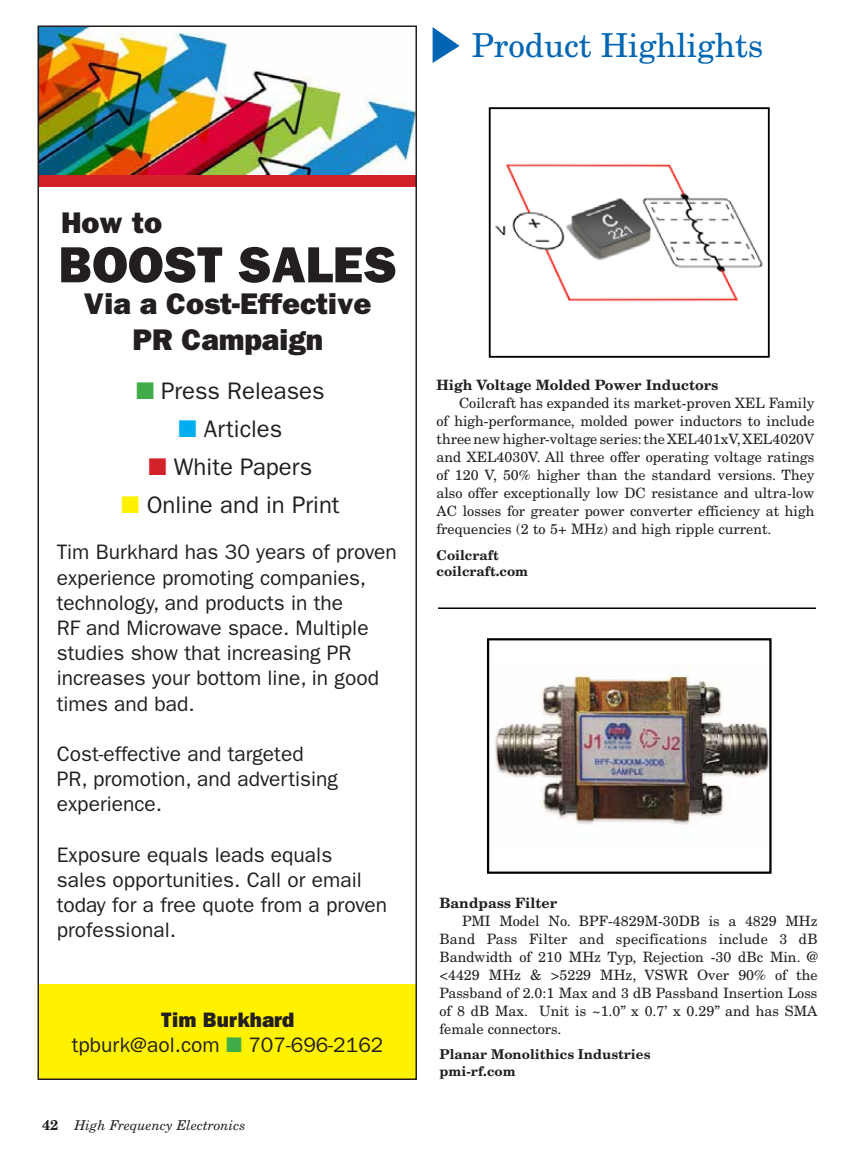
<style>
.page{position:relative;width:864px;height:1161px;background:#fff}
.page>*{position:absolute;margin:0;border:0;box-sizing:border-box;transform-origin:0 0}
.t1{font:51px "ITC Franklin Gothic Std Hvy";color:#231f20}
.t2{font:33px "New Century Schlbk";color:#0066b3}
.t3{font:30px/36px "ITC Franklin Gothic Std Hvy";color:#231f20;text-align:center}
.t4{font:24px "ITC Franklin Gothic Std";color:#231f20}
.t5{font:21px/25.2px "ITC Franklin Gothic Std";color:#231f20}
.t6{font:21px "ITC Franklin Gothic Std Hvy";color:#231f20}
.t7{font:14.25px/18px "New Century Schlbk";color:#231f20;text-align:justify}
.t8{font:700 14.25px "New Century Schlbk";color:#231f20}
.t9{font:700 13.5px/16.5px "New Century Schlbk";color:#231f20}
.t10{font:italic 13.5px "New Century Schlbk";color:#231f20}
.s1{color:#41ad49}
.s2{color:#00aeef}
.s3{color:#d2232a}
.s4{color:#fff200}
.s5{font-weight:700;font-style:normal;font-size:14.25px}
</style>
<div class="page">
<img style="left:41px;top:29px;width:373px;height:146px">
<div style="left:39px;top:175px;width:377px;height:12px;background:#d2232a"></div>
<div style="left:39px;top:985px;width:377px;height:94px;background:#fff200"></div>
<div style="left:38px;top:26px;width:379px;height:1054px;border:2px solid #231f20"></div>
<svg style="left:432px;top:27px;width:28px;height:36px"></svg>
<img style="left:495px;top:163px;width:268px;height:139px">
<div style="left:489px;top:107px;width:281px;height:251px;border:2px solid #000"></div>
<img style="left:494px;top:669px;width:275px;height:156px">
<div style="left:487px;top:638px;width:285px;height:236px;border:2px solid #000"></div>
<hr style="left:438px;top:608px;width:378px;height:1px;background:#000">
<h2 class="t2" style="left:472px;top:25px;width:293px">Product Highlights</h2>
<h3 class="t3" style="left:61px;top:205px;width:102px">How to</h3>
<h1 class="t1" style="left:58px;top:235px;width:340px">BOOST SALES</h1>
<h3 class="t3" style="left:84px;top:286px;width:289px">Via a Cost-Effective<br>PR Campaign</h3>
<h3 class="t4" style="left:136px;top:377px;width:190px"><span class="s1">■</span> Press Releases</h3>
<h3 class="t4" style="left:178px;top:415px;width:105px"><span class="s2">■</span> Articles</h3>
<h3 class="t4" style="left:148px;top:453px;width:165px"><span class="s3">■</span> White Papers</h3>
<h3 class="t4" style="left:121px;top:491px;width:220px"><span class="s4">■</span> Online and in Print</h3>
<h3 class="t5" style="left:57px;top:540px;width:342px">Tim Burkhard has 30 years of proven experience promoting companies, technology, and products in the<br>RF and Microwave space. Multiple studies show that increasing PR increases your bottom line, in good times and bad.</h3>
<h3 class="t5" style="left:57px;top:741px;width:283px">Cost-effective and targeted<br>PR, promotion, and advertising experience.</h3>
<h3 class="t5" style="left:57px;top:842px;width:332px">Exposure equals leads equals<br>sales opportunities. Call or email today for a free quote from a proven professional.</h3>
<h3 class="t6" style="left:161px;top:1007px;width:135px">Tim Burkhard</h3>
<h3 class="t5" style="left:72px;top:1032px;width:313px">tpburk@aol.com <span class="s1">■</span> 707-696-2162</h3>
<p class="t10" style="left:42px;top:1117px;width:205px"><span class="s5">42</span> High Frequency Electronics</p>
<p class="t8" style="left:436px;top:376px;width:283px">High Voltage Molded Power Inductors</p>
<p class="t7" style="left:436px;top:394px;width:380px;text-indent:23px">Coilcraft has expanded its market-proven XEL Family of high-performance, molded power inductors to include three new higher-voltage series: the XEL401xV, XEL4020V and XEL4030V. All three offer operating voltage ratings of 120 V, 50% higher than the standard versions. They also offer exceptionally low DC resistance and ultra-low AC losses for greater power converter efficiency at high frequencies (2 to 5+ MHz) and high ripple current.</p>
<p class="t9" style="left:436px;top:546px;width:93px">Coilcraft coilcraft.com</p>
<p class="t8" style="left:440px;top:894px;width:119px">Bandpass Filter</p>
<p class="t7" style="left:440px;top:912px;width:380px;text-indent:23px">PMI Model No. BPF-4829M-30DB is a 4829 MHz Band Pass Filter and specifications include 3 dB Bandwidth of 210 MHz Typ, Rejection -30 dBc Min. @ &lt;4429 MHz &amp; &gt;5229 MHz, VSWR Over 90% of the Passband of 2.0:1 Max and 3 dB Passband Insertion Loss of 8 dB Max. Unit is ~1.0” x 0.7’ x 0.29” and has SMA female connectors.</p>
<p class="t9" style="left:440px;top:1046px;width:212px">Planar Monolithics Industries pmi-rf.com</p>
</div>
